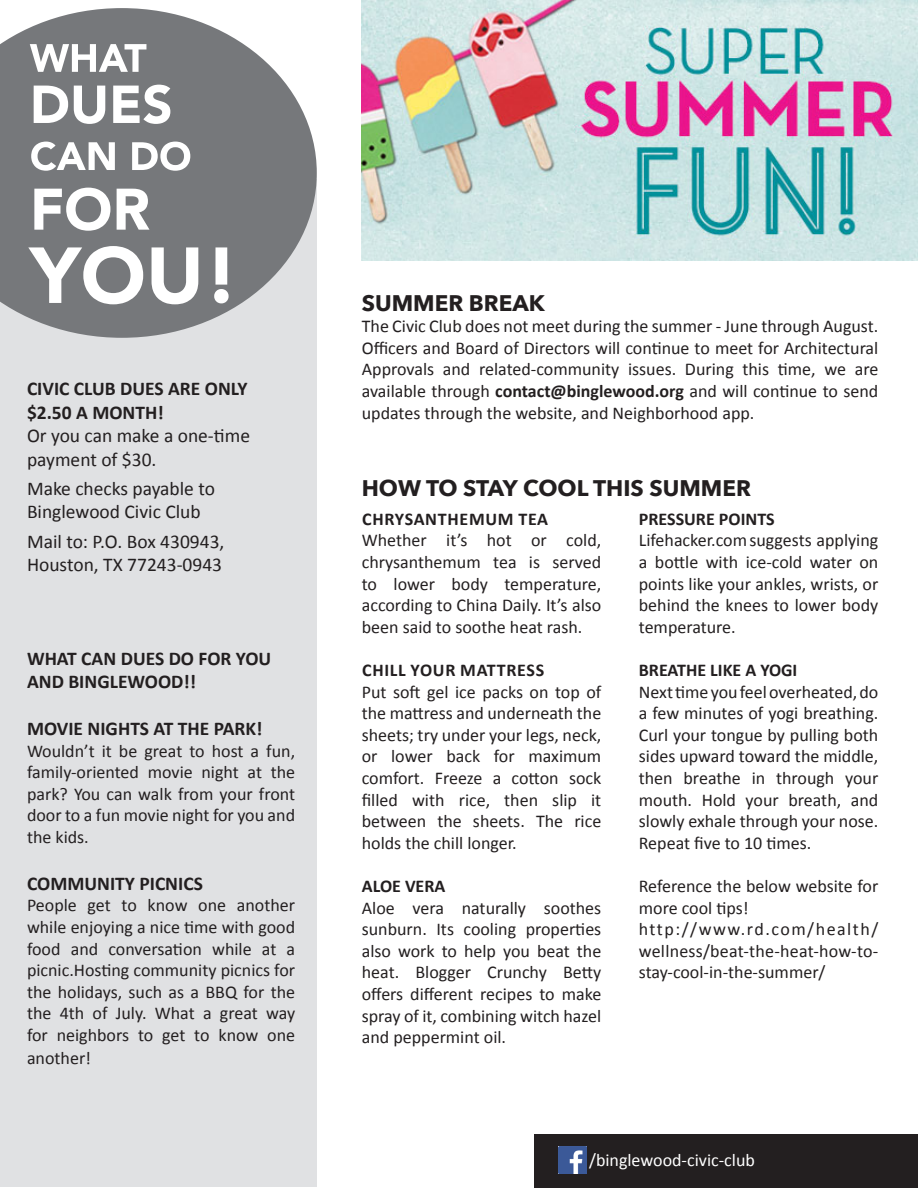
<style>
.page{position:relative;width:918px;height:1188px;background:#fff}
.page>*{position:absolute;margin:0;border:0;box-sizing:border-box;transform-origin:0 0}
.t1{font:700 22.5px "Avenir Next";color:#231f20}
.t2{font:19.5px/23.4px "Calibri";color:#231f20}
.t3{font:700 19.5px "Calibri";color:#231f20}
.t4{font:18px/21.6px "Calibri";color:#231f20;text-align:justify}
.t5{font:700 18px "Calibri";color:#231f20}
.t6{font:700 18px "Calibri";letter-spacing:.04em;color:#231f20}
.t7{font:18px "Calibri";color:#fff}
.s1{font-weight:700}
</style>
<div class="page">
<div style="left:0;top:179px;width:317px;height:1008px;background:#e0e1e3"></div>
<svg style="left:0;top:8px;width:317px;height:330px;fill:#76787b"></svg>
<svg style="left:28px;top:246px;width:201px;height:58px;background:#b0b1b3"></svg>
<svg style="left:34px;top:188px;width:116px;height:43px;background:#bcbdbf"></svg>
<svg style="left:31px;top:142px;width:159px;height:29px"></svg>
<svg style="left:34px;top:85px;width:136px;height:39px"></svg>
<svg style="left:30px;top:44px;width:116px;height:28px"></svg>
<img style="left:362px;top:0;width:556px;height:260px">
<div style="left:535px;top:1134px;width:383px;height:54px;background:#231f20"></div>
<img style="left:558px;top:1146px;width:28px;height:28px">
<p class="t3" style="left:27px;top:376px;width:222px">CIVIC CLUB DUES ARE ONLY</p>
<p class="t3" style="left:27px;top:400px;width:138px">$2.50 A MONTH!</p>
<p class="t2" style="left:27px;top:424px;width:225px">Or you can make a one-time payment of $30.</p>
<p class="t2" style="left:27px;top:477px;width:190px">Make checks payable to<br>Binglewood Civic Club</p>
<p class="t2" style="left:27px;top:530px;width:199px">Mail to: P.O. Box 430943,<br>Houston, TX 77243-0943</p>
<p class="t3" style="left:27px;top:646px;width:246px">WHAT CAN DUES DO FOR YOU</p>
<p class="t3" style="left:27px;top:669px;width:171px">AND BINGLEWOOD!!</p>
<p class="t3" style="left:27px;top:716px;width:237px">MOVIE NIGHTS AT THE PARK!</p>
<p class="t4" style="left:27px;top:740px;width:270px">Wouldn’t it be great to host a fun, family-oriented movie night at the park? You can walk from your front door to a fun movie night for you and the kids.</p>
<p class="t3" style="left:27px;top:871px;width:177px">COMMUNITY PICNICS</p>
<p class="t4" style="left:27px;top:895px;width:270px">People get to know one another while enjoying a nice time with good food and conversation while at a picnic.Hosting community picnics for the holidays, such as a BBQ for the the 4th of July. What a great way for neighbors to get to know one</p>
<p class="t4" style="left:27px;top:1048px;width:66px">another!</p>
<p class="t1" style="left:362px;top:283px;width:185px">SUMMER BREAK</p>
<p class="t4" style="left:362px;top:315px;width:518px">The Civic Club does not meet during the summer - June through August.<br>Officers and Board of Directors will continue to meet for Architectural Approvals and related-community issues. During this time, we are available through <span class="s1">contact@binglewood.org</span> and will continue to send updates through the website, and Neighborhood app.</p>
<p class="t1" style="left:362px;top:469px;width:391px">HOW TO STAY COOL THIS SUMMER</p>
<p class="t6" style="left:362px;top:507px;width:188px">CHRYSANTHEMUM TEA</p>
<p class="t4" style="left:362px;top:530px;width:241px">Whether it’s hot or cold, chrysanthemum tea is served to lower body temperature, according to China Daily. It’s also been said to soothe heat rash.</p>
<p class="t6" style="left:362px;top:658px;width:184px">CHILL YOUR MATTRESS</p>
<p class="t4" style="left:362px;top:681px;width:241px">Put soft gel ice packs on top of the mattress and underneath the sheets; try under your legs, neck, or lower back for maximum comfort. Freeze a cotton sock filled with rice, then slip it between the sheets. The rice holds the chill longer.</p>
<p class="t5" style="left:362px;top:874px;width:85px">ALOE VERA</p>
<p class="t4" style="left:362px;top:897px;width:241px">Aloe vera naturally soothes sunburn. Its cooling properties also work to help you beat the heat. Blogger Crunchy Betty offers different recipes to make spray of it, combining witch hazel and peppermint oil.</p>
<p class="t5" style="left:639px;top:507px;width:137px">PRESSURE POINTS</p>
<p class="t4" style="left:639px;top:530px;width:241px">Lifehacker.com suggests applying a bottle with ice-cold water on points like your ankles, wrists, or behind the knees to lower body temperature.</p>
<p class="t5" style="left:639px;top:658px;width:160px">BREATHE LIKE A YOGI</p>
<p class="t4" style="left:639px;top:681px;width:241px">Next time you feel overheated, do a few minutes of yogi breathing.<br>Curl your tongue by pulling both sides upward toward the middle, then breathe in through your mouth. Hold your breath, and slowly exhale through your nose.<br>Repeat five to 10 times.</p>
<p class="t4" style="left:639px;top:875px;width:241px">Reference the below website for more cool tips!</p>
<p class="t4" style="left:639px;top:918px;width:241px">http://www.rd.com/health/ wellness/beat-the-heat-how-to&shy;stay-cool-in-the-summer/</p>
<p class="t7" style="left:589px;top:1148px;width:167px">/binglewood-civic-club</p>
</div>
